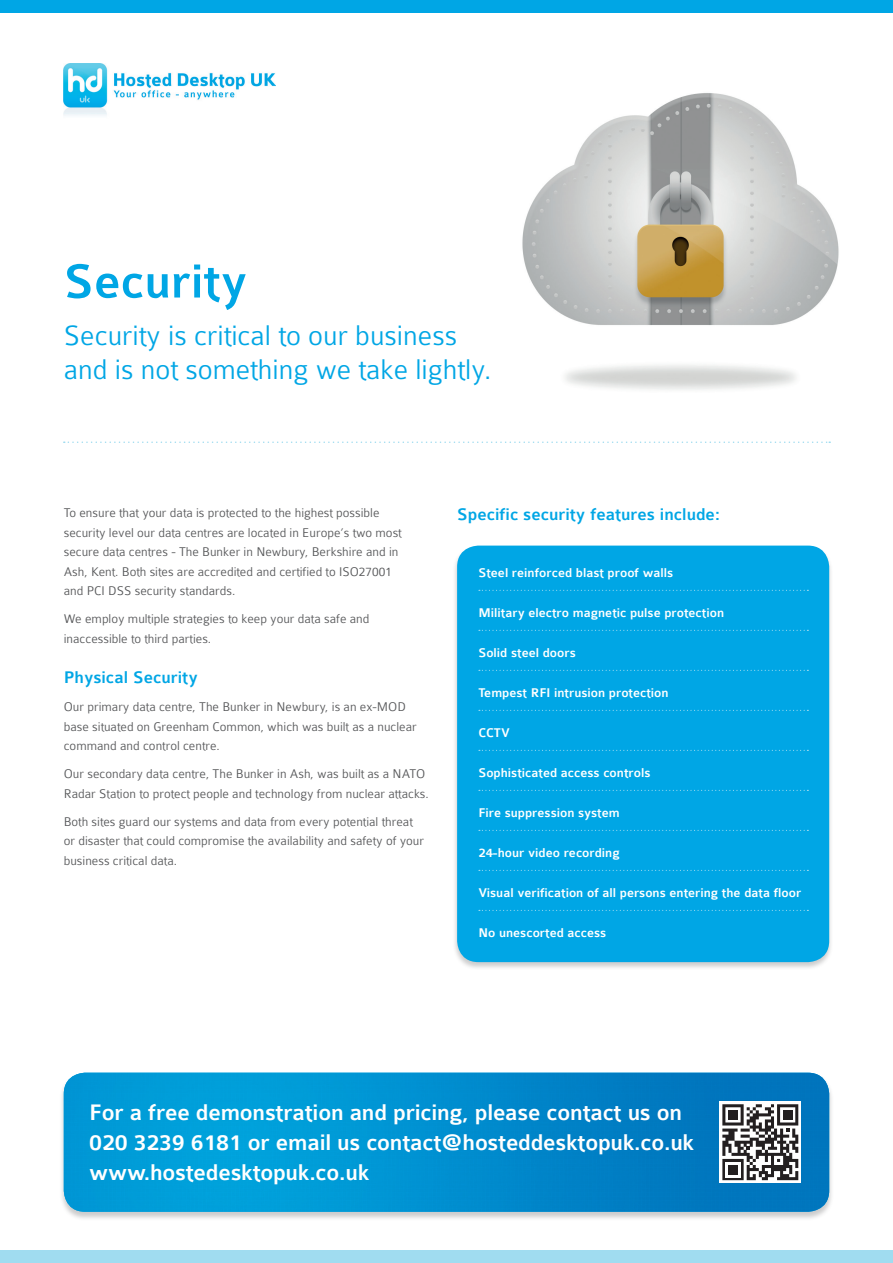
<style>
.page{position:relative;width:893px;height:1263px;background:#fff}
.page>*{position:absolute;margin:0;border:0;box-sizing:border-box;transform-origin:0 0}
.t1{font:500 51px "Colaborate";color:#00a6e5}
.t2{font:300 30px/34.5px "Colaborate";color:#00a6e5}
.t3{font:500 24px/30px "Colaborate";letter-spacing:-.01em;color:#fff}
.BODY{font:500 18px "Colaborate";color:#00a6e5}
.BODY-2{font:300 13.5px/19.5px "Colaborate";color:#57585a}
.BODY-3{font:500 13.5px "Colaborate";color:#fff}
</style>
<div class="page">
<div style="left:0;top:0;width:893px;height:13px;background:#00a6e5"></div>
<div style="left:0;top:1250px;width:893px;height:13px;background:#a0dcf0"></div>
<img style="left:64px;top:64px;width:211px;height:52px">
<div style="left:452px;top:545px;width:382px;height:426px;background:#57585a;opacity:.3"></div>
<div style="left:457px;top:546px;width:372px;height:416px;background:#00a6e5;border-radius:21px"></div>
<img style="left:522px;top:93px;width:317px;height:297px">
<svg style="left:479px;top:590px;width:329px;height:1px"></svg>
<svg style="left:479px;top:630px;width:329px;height:1px"></svg>
<svg style="left:479px;top:670px;width:329px;height:1px"></svg>
<svg style="left:479px;top:710px;width:329px;height:1px"></svg>
<svg style="left:479px;top:750px;width:329px;height:1px"></svg>
<svg style="left:479px;top:790px;width:329px;height:1px"></svg>
<svg style="left:479px;top:830px;width:329px;height:1px"></svg>
<svg style="left:479px;top:870px;width:329px;height:1px"></svg>
<svg style="left:479px;top:910px;width:329px;height:1px"></svg>
<svg style="left:64px;top:441px;width:766px;height:2px"></svg>
<div style="left:59px;top:1072px;width:775px;height:149px;background:#57585a;opacity:.3"></div>
<img style="left:64px;top:1073px;width:765px;height:139px">
<div style="left:719px;top:1101px;width:82px;height:82px;background:linear-gradient(to right,#fff,#fff)"></div>
<svg style="left:722px;top:1104px;width:76px;height:76px"></svg>
<h1 class="t1" style="left:64px;top:255px;width:185px">Security</h1>
<h1 class="t2" style="left:64px;top:318px;width:429px">Security is critical to our business and is not something we take lightly.</h1>
<p class="BODY-2" style="left:64px;top:503px;width:339px">To ensure that your data is protected to the highest possible security level our data centres are located in Europe’s two most secure data centres - The Bunker in Newbury, Berkshire and in Ash, Kent. Both sites are accredited and certified to ISO27001 and PCI DSS security standards.</p>
<p class="BODY-2" style="left:64px;top:609px;width:307px">We employ multiple strategies to keep your data safe and inaccessible to third parties.</p>
<p class="BODY" style="left:64px;top:668px;width:136px">Physical Security</p>
<p class="BODY-2" style="left:64px;top:697px;width:354px">Our primary data centre, The Bunker in Newbury, is an ex-MOD base situated on Greenham Common, which was built as a nuclear command and control centre.</p>
<p class="BODY-2" style="left:64px;top:764px;width:367px">Our secondary data centre, The Bunker in Ash, was built as a NATO<br>Radar Station to protect people and technology from nuclear attacks.</p>
<p class="BODY-2" style="left:64px;top:812px;width:362px">Both sites guard our systems and data from every potential threat or disaster that could compromise the availability and safety of your business critical data.</p>
<p class="BODY" style="left:457px;top:505px;width:264px">Specific security features include:</p>
<p class="BODY-3" style="left:478px;top:566px;width:196px">Steel reinforced blast proof walls</p>
<p class="BODY-3" style="left:478px;top:606px;width:247px">Military electro magnetic pulse protection</p>
<p class="BODY-3" style="left:478px;top:646px;width:99px">Solid steel doors</p>
<p class="BODY-3" style="left:478px;top:686px;width:192px">Tempest RFI intrusion protection</p>
<p class="BODY-3" style="left:478px;top:726px;width:33px">CCTV</p>
<p class="BODY-3" style="left:478px;top:766px;width:174px">Sophisticated access controls</p>
<p class="BODY-3" style="left:478px;top:806px;width:143px">Fire suppression system</p>
<p class="BODY-3" style="left:478px;top:846px;width:143px">24-hour video recording</p>
<p class="BODY-3" style="left:478px;top:886px;width:324px">Visual verification of all persons entering the data floor</p>
<p class="BODY-3" style="left:478px;top:926px;width:129px">No unescorted access</p>
<p class="t3" style="left:89px;top:1098px;width:606px">For a free demonstration and pricing, please contact us on<br>020 3239 6181 or email us contact@hosteddesktopuk.co.uk www.hostedesktopuk.co.uk</p>
</div>
